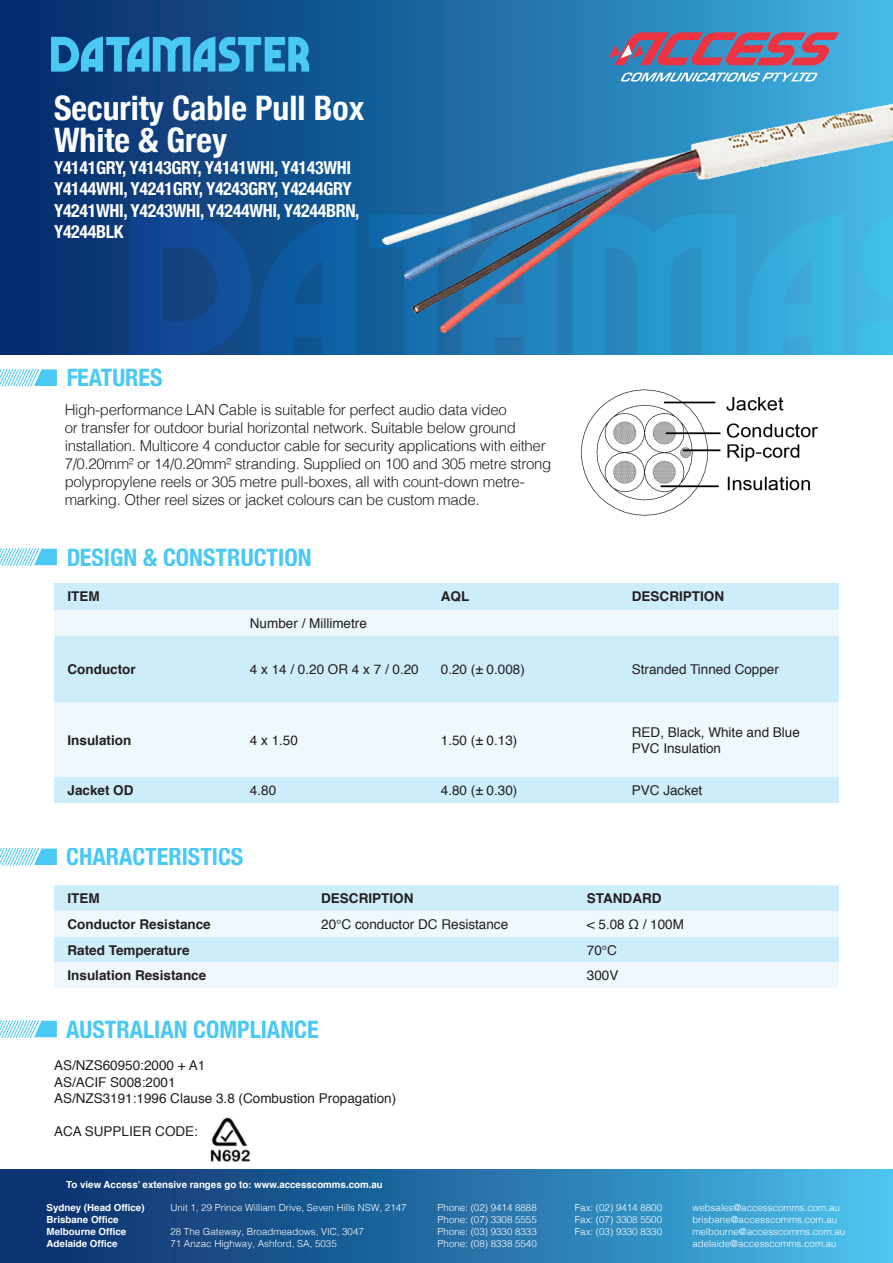
<style>
.page{position:relative;width:893px;height:1263px;background:#fff}
.page>*{position:absolute;margin:0;border:0;box-sizing:border-box;transform-origin:0 0}
.t1{font:700 condensed 33.75px/32.4px "Helvetica Neue";color:#fbfdfe}
.t2{font:700 condensed 24px "Helvetica Neue";color:#49c9f4}
.t3{font:700 condensed 18px/21.6px "Helvetica Neue";letter-spacing:-.02em;color:#fff}
.t4{font:300 15px/18px "Helvetica";letter-spacing:-.02em;color:#231f20}
.t5{font:13.5px/16.2px "Helvetica";color:#231f20}
.t6{font:700 13.5px "Helvetica";color:#231f20}
.t7{font:300 9.75px/12px "Helvetica";color:#fff}
.t8{font:700 9.75px/12px "Helvetica";color:#fff}
.s1{font-size:15.6px}
</style>
<div class="page">
<div style="left:0;top:1169px;width:893px;height:94px;background:linear-gradient(to right,#062767,#48bce9)"></div>
<img style="left:580px;top:389px;width:238px;height:127px">
<svg style="left:0;top:369px;width:57px;height:18px"></svg>
<div style="left:0;top:0;width:893px;height:355px;background:linear-gradient(to right,#002466,#3fb3e2)"></div>
<svg style="left:572px;top:333px;width:164px;height:22px;background:#2892c6"></svg>
<svg style="left:749px;top:333px;width:96px;height:22px;background:#37addc"></svg>
<svg style="left:259px;top:212px;width:97px;height:143px;background:#0d5a9c"></svg>
<svg style="left:859px;top:333px;width:34px;height:21px"></svg>
<svg style="left:369px;top:212px;width:188px;height:143px;background:#196ca7"></svg>
<svg style="left:129px;top:214px;width:123px;height:141px;background:#11488e"></svg>
<svg style="left:51px;top:36px;width:258px;height:36px;background:#3293c6"></svg>
<svg style="left:608px;top:32px;width:231px;height:33px;background:#9c607d"></svg>
<svg style="left:620px;top:73px;width:198px;height:9px"></svg>
<svg style="left:0;top:548px;width:57px;height:18px"></svg>
<img style="left:383px;top:103px;width:510px;height:230px">
<div style="left:54px;top:583px;width:785px;height:220px;background:#ceedfb"></div>
<svg style="left:54px;top:610px;width:785px;height:167px;background:#e1f3fc"></svg>
<svg style="left:0;top:848px;width:57px;height:18px"></svg>
<div style="left:54px;top:885px;width:785px;height:26px;background:#ceedfb"></div>
<svg style="left:54px;top:911px;width:785px;height:77px;background:#e3f4fc"></svg>
<svg style="left:0;top:1020px;width:57px;height:18px"></svg>
<img style="left:210px;top:1117px;width:41px;height:45px">
<p class="t1" style="left:54px;top:89px;width:312px">Security Cable Pull Box<br>White &amp; Grey</p>
<p class="t3" style="left:54px;top:156px;width:299px">Y4141GRY, Y4143GRY, Y4141WHI, Y4143WHI</p>
<p class="t3" style="left:54px;top:178px;width:307px">Y4144WHI, Y4241GRY, Y4243GRY, Y4244GRY<br>Y4241WHI, Y4243WHI, Y4244WHI, Y4244BRN,<br>Y4244BLK</p>
<h2 class="t2" style="left:66px;top:358px;width:98px">FEATURES</h2>
<p class="t4" style="left:65px;top:400px;width:488px">High-performance LAN Cable is suitable for perfect audio data video<br>or transfer for outdoor burial horizontal network. Suitable below ground installation. Multicore 4 conductor cable for security applications with either 7/0.20mm² or 14/0.20mm² stranding. Supplied on 100 and 305 metre strong polypropylene reels or 305 metre pull-boxes, all with count-down metre&shy;marking. Other reel sizes or jacket colours can be custom made.</p>
<h2 class="t2" style="left:66px;top:537px;width:247px">DESIGN &amp; CONSTRUCTION</h2>
<p class="t6" style="left:68px;top:586px;width:34px">ITEM</p>
<p class="t6" style="left:441px;top:586px;width:30px">AQL</p>
<p class="t6" style="left:632px;top:586px;width:94px">DESCRIPTION</p>
<p class="t5" style="left:250px;top:615px;width:119px">Number / Millimetre</p>
<p class="t6" style="left:68px;top:658px;width:70px">Conductor</p>
<p class="t5" style="left:250px;top:662px;width:170px">4 x 14 / 0.20 OR 4 x 7 / 0.20</p>
<p class="t5" style="left:441px;top:662px;width:85px">0.20 (<span class="s1">±</span> 0.008)</p>
<p class="t5" style="left:632px;top:662px;width:149px">Stranded Tinned Copper</p>
<p class="t6" style="left:68px;top:729px;width:65px">Insulation</p>
<p class="t5" style="left:250px;top:732px;width:50px">4 x 1.50</p>
<p class="t5" style="left:441px;top:732px;width:78px">1.50 (<span class="s1">±</span> 0.13)</p>
<p class="t5" style="left:632px;top:724px;width:170px">RED, Black, White and Blue<br>PVC Insulation</p>
<p class="t6" style="left:68px;top:779px;width:68px">Jacket OD</p>
<p class="t5" style="left:250px;top:783px;width:28px">4.80</p>
<p class="t5" style="left:441px;top:783px;width:78px">4.80 (<span class="s1">±</span> 0.30)</p>
<p class="t5" style="left:632px;top:783px;width:72px">PVC Jacket</p>
<h2 class="t2" style="left:66px;top:837px;width:179px">CHARACTERISTICS</h2>
<p class="t6" style="left:68px;top:887px;width:34px">ITEM</p>
<p class="t6" style="left:321px;top:887px;width:94px">DESCRIPTION</p>
<p class="t6" style="left:587px;top:887px;width:76px">STANDARD</p>
<p class="t6" style="left:68px;top:913px;width:145px">Conductor Resistance</p>
<p class="t5" style="left:321px;top:916px;width:188px">20℃ conductor DC Resistance</p>
<p class="t5" style="left:587px;top:916px;width:99px">&lt; 5.08 Ω / 100M</p>
<p class="t6" style="left:68px;top:939px;width:124px">Rated Temperature</p>
<p class="t5" style="left:587px;top:942px;width:32px">70℃</p>
<p class="t6" style="left:68px;top:965px;width:140px">Insulation Resistance</p>
<p class="t5" style="left:587px;top:968px;width:33px">300V</p>
<h2 class="t2" style="left:66px;top:1009px;width:254px">AUSTRALIAN COMPLIANCE</h2>
<p class="t5" style="left:54px;top:1058px;width:153px">AS/NZS60950:2000 + A1</p>
<p class="t5" style="left:54px;top:1074px;width:123px">AS/ACIF S008:2001</p>
<p class="t5" style="left:54px;top:1091px;width:344px">AS/NZS3191:1996 Clause 3.8 (Combustion Propagation)</p>
<p class="t5" style="left:54px;top:1124px;width:146px">ACA SUPPLIER CODE:</p>
<p class="t8" style="left:66px;top:1179px;width:318px">To view Access’ extensive ranges go to: www.accesscomms.com.au</p>
<p class="t8" style="left:47px;top:1202px;width:100px">Sydney (Head Office)<br>Brisbane Office<br>Melbourne Office<br>Adelaide Office</p>
<p class="t7" style="left:170px;top:1200px;width:238px">Unit 1, 29 Prince William Drive, Seven Hills NSW, 2147</p>
<p class="t7" style="left:170px;top:1224px;width:195px">28 The Gateway, Broadmeadows, VIC, 3047<br>71 Anzac Highway, Ashford, SA, 5035</p>
<p class="t7" style="left:438px;top:1200px;width:101px;text-align:justify">Phone: (02) 9414 8888<br>Phone: (07) 3308 5555<br>Phone: (03) 9330 8333<br>Phone: (08) 8338 5540</p>
<p class="t7" style="left:575px;top:1200px;width:89px;text-align:justify">Fax: (02) 9414 8800<br>Fax: (07) 3308 5500<br>Fax: (03) 9330 8330</p>
<p class="t7" style="left:692px;top:1200px;width:155px">websales@accesscomms.com.au brisbane@accesscomms.com.au melbourne@accesscomms.com.au adelaide@accesscomms.com.au</p>
</div>
